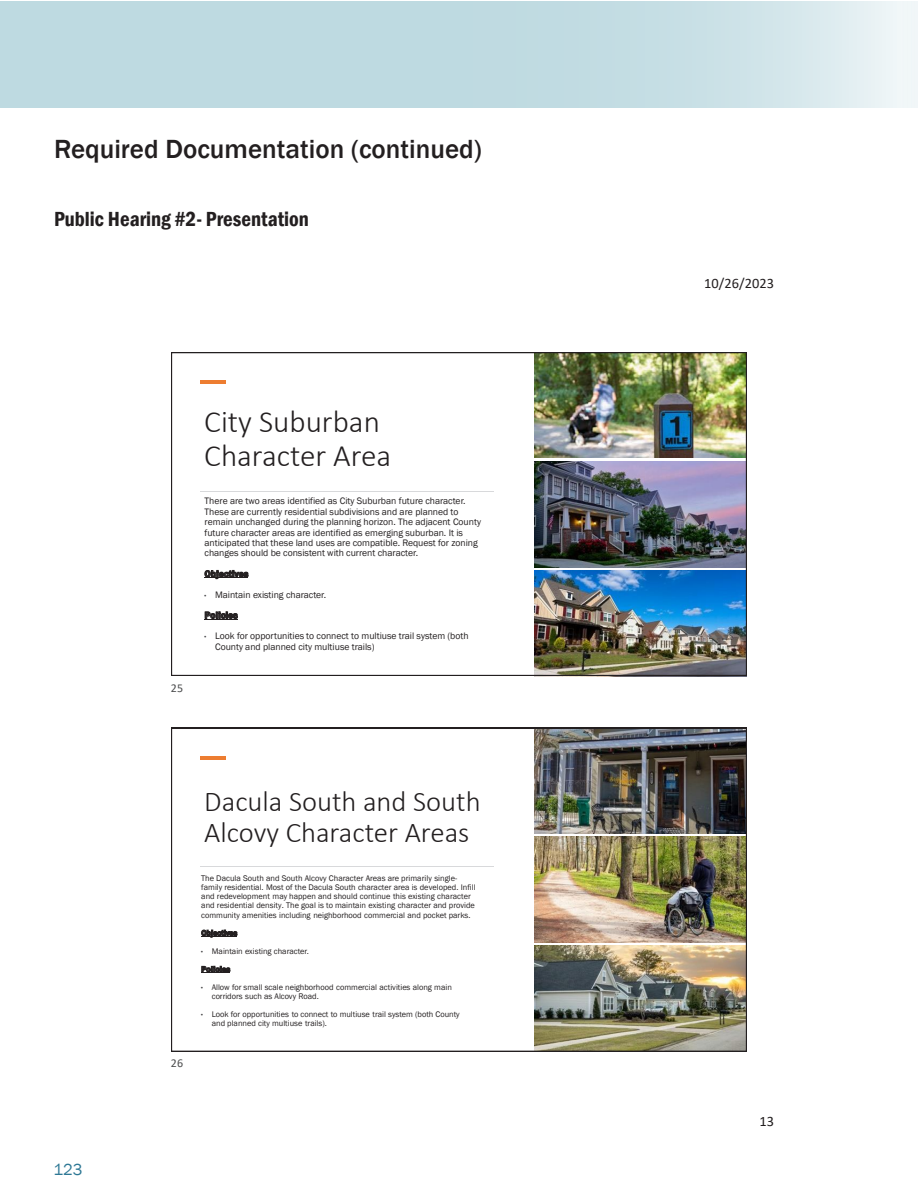
<style>
.page{position:relative;width:918px;height:1188px;background:#fff}
.page>*{position:absolute;margin:0;border:0;box-sizing:border-box;transform-origin:0 0}
.t1{font:300 31.2px/33.8px "Calibri";color:#231f20}
.t2{font:300 28.8px/31px "Calibri";color:#231f20}
.Sub-Heading{font:500 27px "Franklin Gothic";color:#231f20}
.t3{font:600 condensed 21px "Franklin Gothic";color:#231f20}
.t4{font:16.5px "Franklin Gothic";color:#2e7895}
.t5{font:14.4px "Calibri";color:#231f20}
.t6{font:12px "Calibri";color:#4b4c4d}
.t7{font:9.75px "Franklin Gothic";letter-spacing:-.005em;color:#231f20}
.t8{font:9.6px/10.4px "Franklin Gothic";color:#231f20}
.t9{font:600 9.6px "Franklin Gothic";letter-spacing:-.005em;color:#231f20}
.t10{font:8.4px/9.1px "Franklin Gothic";color:#231f20}
.t11{font:600 8.4px "Franklin Gothic";letter-spacing:-.03em;color:#231f20}
.s1{font-family:"Arial";font-size:6.6px;color:#454547}
.s2{font-weight:600}
</style>
<div class="page">
<svg style="left:0;top:1px;width:903px;height:107px;background:#c5dde4"></svg>
<div style="left:903px;top:1px;width:15px;height:107px;background:#f1f6f8"></div>
<img style="left:171px;top:352px;width:576px;height:324px">
<img style="left:171px;top:728px;width:576px;height:324px">
<hr style="left:202px;top:937px;width:35px;height:1px;background:#231f20">
<p class="Sub-Heading" style="left:54px;top:132px;width:429px">Required Documentation (continued)</p>
<p class="t3" style="left:54px;top:205px;width:256px">Public Hearing #2- Presentation</p>
<h3 class="t4" style="left:54px;top:1160px;width:31px">123</h3>
<p class="t6" style="left:171px;top:679px;width:14px">25</p>
<p class="t1" style="left:204px;top:404px;width:188px">City Suburban<br>Character Area</p>
<p class="t8" style="left:205px;top:496px;width:278px">There are two areas identified as City Suburban future character.<br>These are currently residential subdivisions and are planned to remain unchanged during the planning horizon. The adjacent County future character areas are identified as emerging suburban. It is anticipated that these land uses are compatible. Request for zoning</p>
<p class="t7" style="left:205px;top:547px;width:215px">changes should be consistent with current character.</p>
<p class="t9" style="left:205px;top:568px;width:45px">Objectives</p>
<p class="t8" style="left:204px;top:584px;width:124px;line-height:20.7px"><span class="s1">•</span> Maintain existing character.<br><span class="s2">Policies</span></p>
<p class="t8" style="left:215px;top:631px;width:255px;text-indent:-11px"><span class="s1">•</span> Look for opportunities to connect to multiuse trail system (both<br>County and planned city multiuse trails)</p>
<p class="t6" style="left:171px;top:1055px;width:14px">26</p>
<p class="t2" style="left:204px;top:786px;width:278px">Dacula South and South<br>Alcovy Character Areas</p>
<p class="t10" style="left:201px;top:874px;width:276px">The Dacula South and South Alcovy Character Areas are primarily single&shy;family residential. Most of the Dacula South character area is developed. Infill and redevelopment may happen and should continue this existing character and residential density. The goal is to maintain existing character and provide community amenities including neighborhood commercial and pocket parks.</p>
<p class="t11" style="left:201px;top:928px;width:38px">Objectives</p>
<p class="t10" style="left:201px;top:942px;width:109px;line-height:18.1px"><span class="s1">•</span> Maintain existing character.<br><span class="s2">Policies</span></p>
<p class="t10" style="left:212px;top:983px;width:242px;text-indent:-11px"><span class="s1">•</span> Allow for small scale neighborhood commercial activities along main corridors such as Alcovy Road.</p>
<p class="t10" style="left:212px;top:1010px;width:249px;text-indent:-11px"><span class="s1">•</span> Look for opportunities to connect to multiuse trail system (both County and planned city multiuse trails).</p>
<p class="t5" style="left:704px;top:273px;width:71px">10/26/2023</p>
<p class="t5" style="left:760px;top:1111px;width:16px">13</p>
</div>
